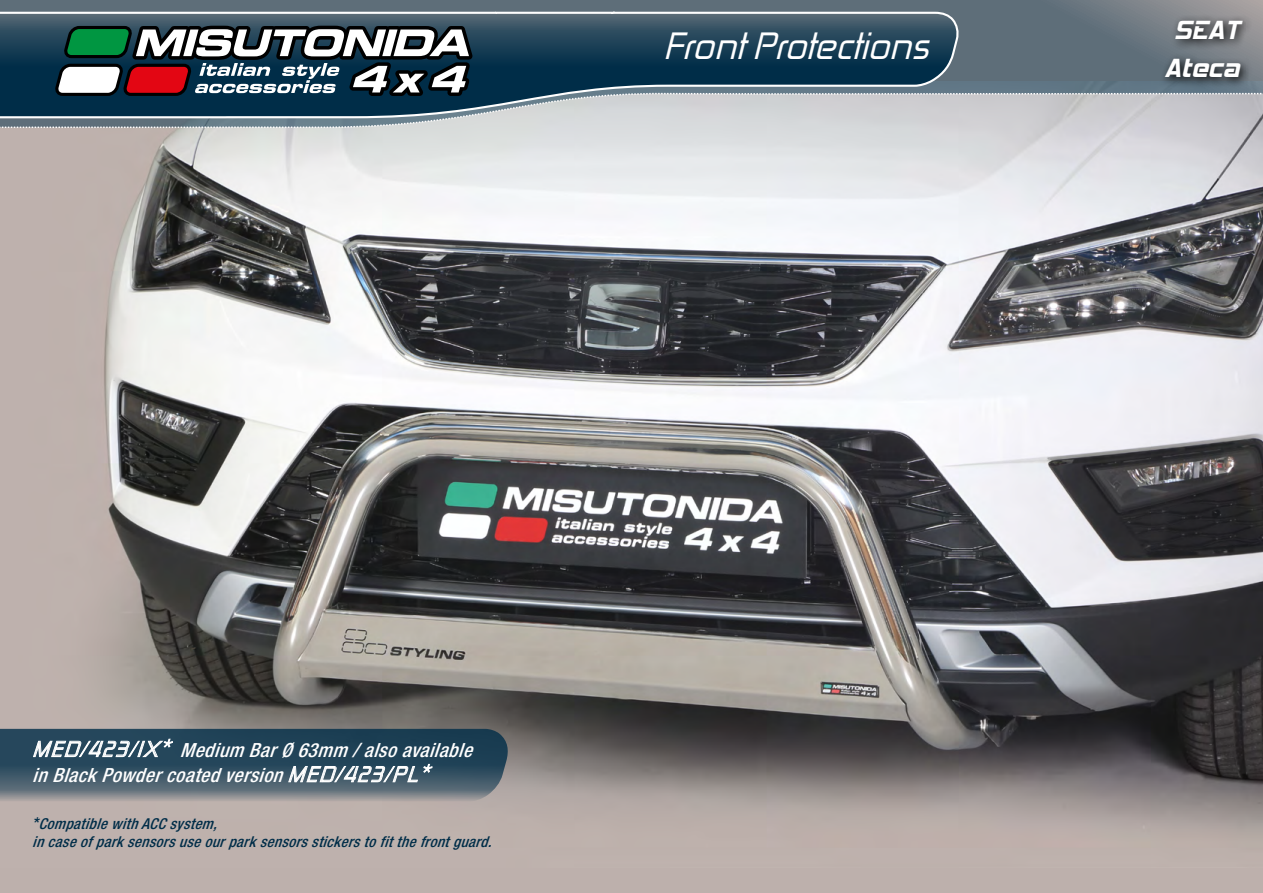
<style>
.page{position:relative;width:1263px;height:893px;background:#bdb0ac}
.page>*{position:absolute;margin:0;border:0;box-sizing:border-box;transform-origin:0 0}
.t1{font:italic 36.45px "Zekton Rg";color:#fff}
.t2{font:31.5px "Hemi Head 426";color:#fff}
.t3{font:italic 500 condensed 19.5px "Helvetica Neue LT Std";color:#fff}
.t4{font:italic 500 condensed 15px "Helvetica Neue LT Std";color:#002d48}
.s1{font-family:"Zekton Rg";font-weight:400;font-stretch:normal;font-size:21px}
.s2{font-size:16.5px}
</style>
<div class="page">
<img style="left:0;top:129px;width:1263px;height:706px">
<svg style="left:0;top:0;width:1263px;height:92px;background:#64737d"></svg>
<svg style="left:0;top:92px;width:1263px;height:37px;background:#bcbfc4"></svg>
<svg style="left:0;top:11px;width:960px;height:108px;background:#486476"></svg>
<svg style="left:55px;top:0;width:423px;height:102px;background:#5b6971"></svg>
<svg style="left:1159px;top:14px;width:94px;height:74px;background:#636a70"></svg>
<svg style="left:0;top:729px;width:509px;height:73px;background:#465e6e"></svg>
<p class="t1" style="left:663px;top:23px;width:277px">FrontProtections</p>
<p class="t2" style="left:1174px;top:17px;width:67px">SEAT</p>
<p class="t2" style="left:1164px;top:55px;width:77px">Ateca</p>
<p class="t3" style="left:32px;top:738px;width:448px"><span class="s1">MED/423/IX</span><sup>*</sup> Medium BarØ63mm /alsoavailable</p>
<p class="t3" style="left:32px;top:763px;width:408px">inBlackPowdercoatedversion<span class="s1">MED/423/PL</span><sup>*</sup></p>
<p class="t4" style="left:32px;top:815px;width:192px"><span class="s2">*</span> CompatiblewithACCsystem,</p>
<p class="t4" style="left:32px;top:833px;width:466px">incaseofparksensorsuseourparksensorsstickerstofitthefrontguard.</p>
</div>
